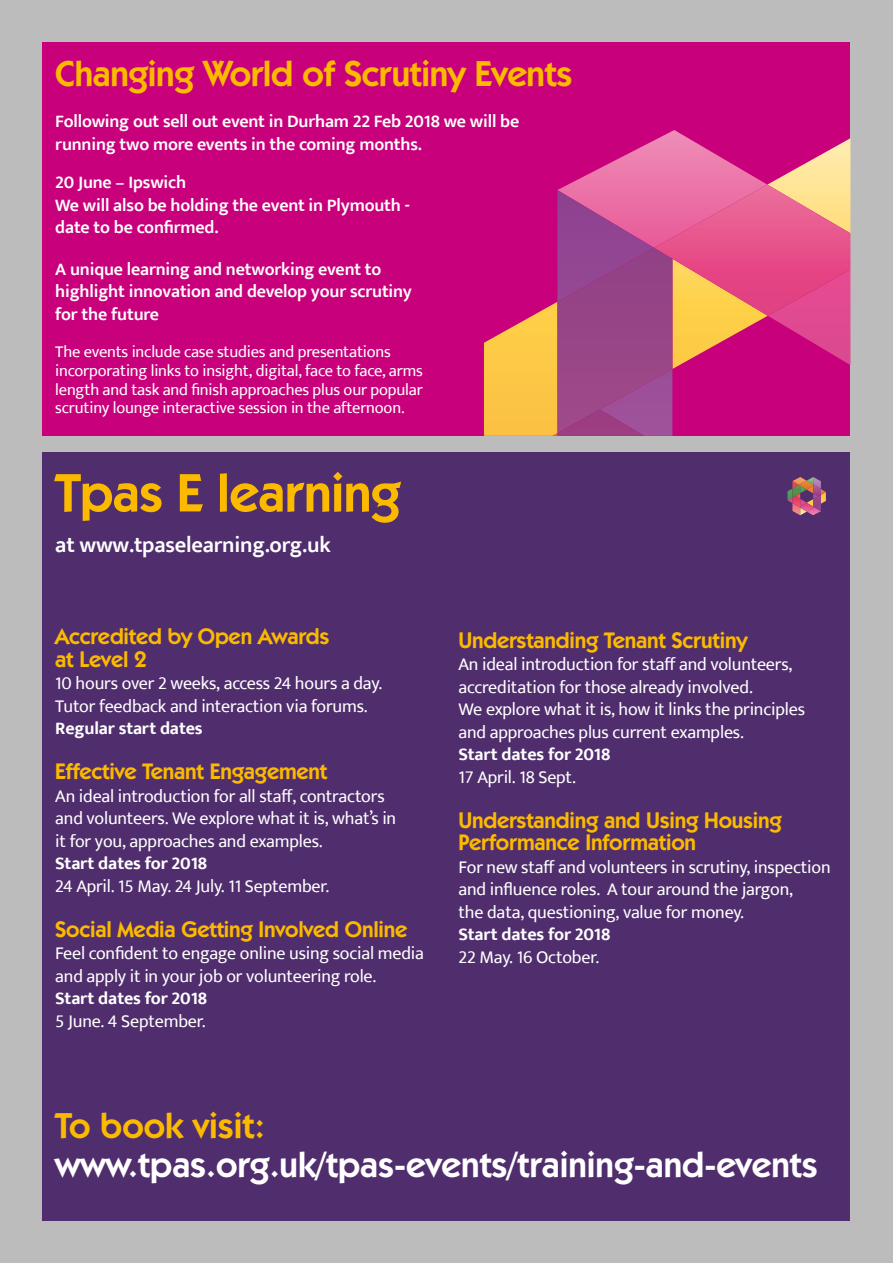
<style>
.page{position:relative;width:893px;height:1263px;background:#bcbcbc}
.page>*{position:absolute;margin:0;border:0;box-sizing:border-box;transform-origin:0 0}
.t1{font:600 54px "Kabel IT Cby BT";letter-spacing:-.01em;color:#fbba00}
.t2{font:600 36px "Kabel IT Cby BT";color:#fff}
.t3{font:600 36px "Kabel IT Cby BT";letter-spacing:-.01em;color:#fbba00}
.t4{font:600 22.5px/22.5px "Kabel IT Cby BT";letter-spacing:-.01em;color:#fbba00}
.t5{font:600 22.5px "Ek Mukta";letter-spacing:-.01em;color:#fff}
.t6{font:18px/22.5px "Ek Mukta";letter-spacing:-.01em;color:#fff}
.t7{font:600 18px/22.5px "Ek Mukta";letter-spacing:-.01em;color:#fff}
.t8{font:700 18px "Ek Mukta";letter-spacing:-.01em;color:#fff}
.t9{font:16.5px/18.8px "Ek Mukta";letter-spacing:-.01em;color:#fff}
</style>
<div class="page">
<div style="left:43px;top:452px;width:807px;height:769px;background:#502d6d"></div>
<div style="left:43px;top:43px;width:807px;height:393px;background:#c9007b"></div>
<svg style="left:484px;top:304px;width:196px;height:132px"></svg>
<svg style="left:558px;top:130px;width:292px;height:235px"></svg>
<img style="left:654px;top:185px;width:196px;height:131px">
<svg style="left:553px;top:190px;width:119px;height:246px;background:#c75b92"></svg>
<img style="left:557px;top:248px;width:115px;height:185px">
<img style="left:557px;top:409px;width:87px;height:27px">
<img style="left:557px;top:409px;width:43px;height:24px">
<svg style="left:787px;top:477px;width:39px;height:38px"></svg>
<h2 class="t3" style="left:55px;top:51px;width:518px">Changing World of Scrutiny Events</h2>
<p class="t7" style="left:55px;top:110px;width:466px">Following out sell out event in Durham 22 Feb 2018 we will be running two more events in the coming months.</p>
<p class="t7" style="left:55px;top:171px;width:356px">20 June – Ipswich<br>We will also be holding the event in Plymouth - date to be confirmed.</p>
<p class="t7" style="left:55px;top:257px;width:358px">A unique learning and networking event to highlight innovation and develop your scrutiny for the future</p>
<p class="t9" style="left:55px;top:342px;width:369px">The events include case studies and presentations incorporating links to insight, digital, face to face, arms length and task and finish approaches plus our popular scrutiny lounge interactive session in the afternoon.</p>
<h1 class="t1" style="left:55px;top:459px;width:347px">Tpas E learning</h1>
<p class="t5" style="left:55px;top:531px;width:277px">at www.tpaselearning.org.uk</p>
<p class="t4" style="left:55px;top:625px;width:276px">Accredited by Open Awards at Level 2</p>
<p class="t6" style="left:55px;top:672px;width:328px">10 hours over 2 weeks, access 24 hours a day.<br>Tutor feedback and interaction via forums.</p>
<p class="t8" style="left:55px;top:718px;width:149px">Regular start dates</p>
<p class="t4" style="left:55px;top:760px;width:274px">Effective Tenant Engagement</p>
<p class="t6" style="left:55px;top:784px;width:342px">An ideal introduction for all staff, contractors and volunteers. We explore what it is, what’s in it for you, approaches and examples.</p>
<p class="t8" style="left:55px;top:853px;width:153px">Start dates for 2018</p>
<p class="t6" style="left:55px;top:874px;width:276px">24 April. 15 May. 24 July. 11 September.</p>
<p class="t4" style="left:55px;top:917px;width:354px">Social Media Getting Involved Online</p>
<p class="t6" style="left:55px;top:942px;width:370px">Feel confident to engage online using social media and apply it in your job or volunteering role.</p>
<p class="t8" style="left:55px;top:988px;width:153px">Start dates for 2018</p>
<p class="t6" style="left:55px;top:1009px;width:152px">5 June. 4 September.</p>
<p class="t4" style="left:459px;top:628px;width:290px">Understanding Tenant Scrutiny</p>
<p class="t6" style="left:459px;top:653px;width:348px">An ideal introduction for staff and volunteers, accreditation for those already involved.<br>We explore what it is, how it links the principles and approaches plus current examples.</p>
<p class="t8" style="left:459px;top:743px;width:153px">Start dates for 2018</p>
<p class="t6" style="left:459px;top:765px;width:119px">17 April. 18 Sept.</p>
<p class="t4" style="left:459px;top:808px;width:325px">Understanding and Using Housing<br>Performance Information</p>
<p class="t6" style="left:459px;top:855px;width:374px">For new staff and volunteers in scrutiny, inspection and influence roles. A tour around the jargon,<br>the data, questioning, value for money.</p>
<p class="t8" style="left:459px;top:923px;width:153px">Start dates for 2018</p>
<p class="t6" style="left:459px;top:945px;width:142px">22 May. 16 October.</p>
<h2 class="t3" style="left:55px;top:1103px;width:211px">To book visit:</h2>
<h2 class="t2" style="left:55px;top:1142px;width:764px">www.tpas.org.uk/tpas-events/training-and-events</h2>
</div>
